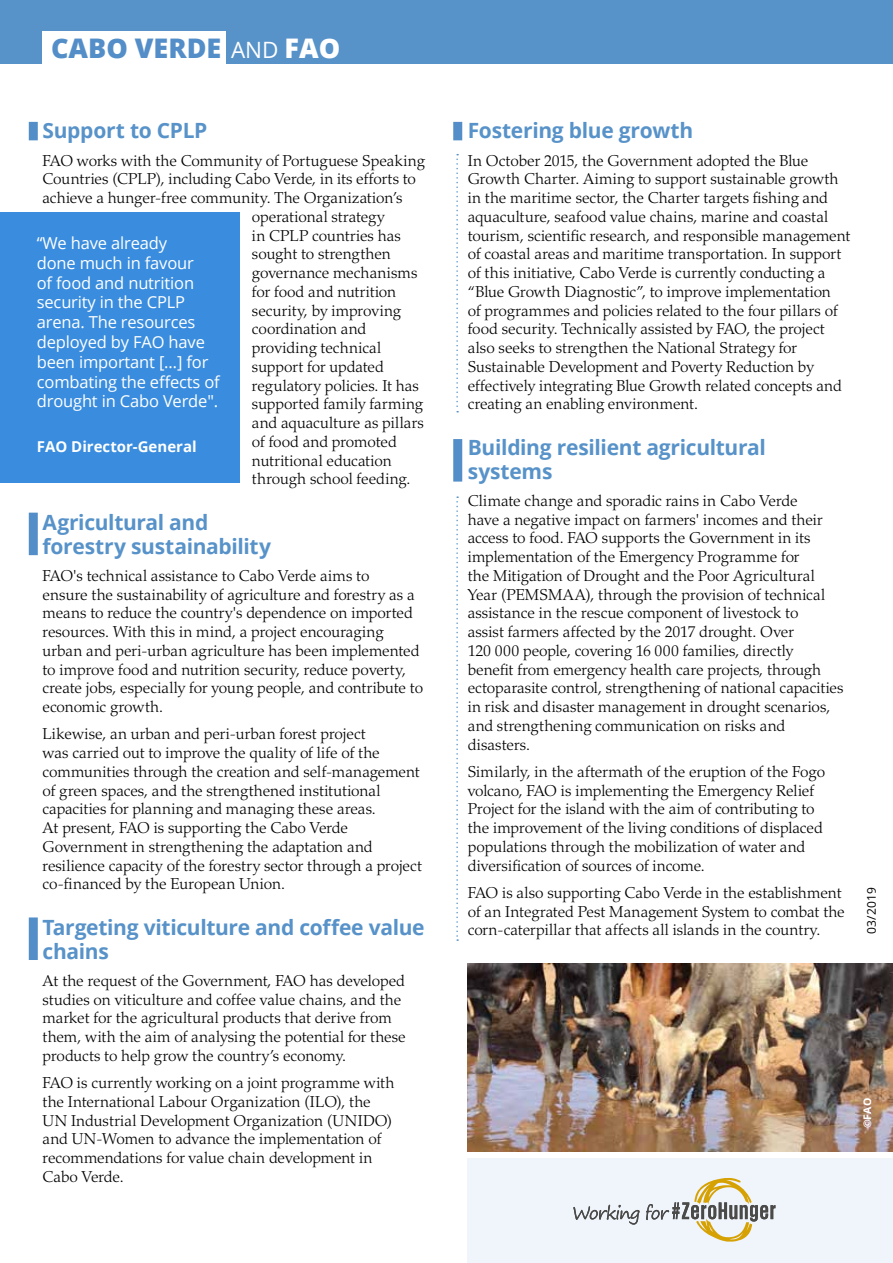
<style>
.page{position:relative;width:893px;height:1263px;background:#fff}
.page>*{position:absolute;margin:0;border:0;box-sizing:border-box;transform-origin:0 0}
.t1{font:800 27px "Open Sans";color:#548ec8}
.t2{font:700 21px/24px "Open Sans";letter-spacing:-.015em;color:#5792c9}
.t3{font:16.5px/19.8px "Open Sans";letter-spacing:-.01em;color:#fff}
.t4{font:300 15.75px/18.8px "Palatino LT Std";letter-spacing:-.005em;color:#000}
.t5{font:700 15px "Open Sans";color:#fff}
.t6{font:12px "Open Sans";letter-spacing:.015em;color:#000}
.t7{font:700 10.5px "Open Sans";color:#fff}
.s1{font-weight:400;font-size:22.5px;color:#fff}
.s2{color:#fff}
</style>
<div class="page">
<img style="left:468px;top:963px;width:425px;height:188px">
<div style="left:468px;top:1158px;width:425px;height:105px;background:#f0f4fb"></div>
<div style="left:0;top:0;width:893px;height:64px;background:#5792c9"></div>
<div style="left:43px;top:31px;width:183px;height:55px;background:#fff"></div>
<svg style="left:573px;top:1205px;width:67px;height:19px"></svg>
<svg style="left:646px;top:1178px;width:129px;height:64px"></svg>
<div style="left:0;top:213px;width:239px;height:270px;background:#3a8dde"></div>
<svg style="left:456px;top:154px;width:2px;height:258px"></svg>
<div style="left:29px;top:122px;width:9px;height:18px;background:#548ec8"></div>
<div style="left:453px;top:122px;width:9px;height:18px;background:#548ec8"></div>
<div style="left:29px;top:513px;width:9px;height:42px;background:#548ec8"></div>
<div style="left:29px;top:917px;width:9px;height:43px;background:#548ec8"></div>
<div style="left:453px;top:439px;width:9px;height:43px;background:#548ec8"></div>
<svg style="left:456px;top:496px;width:2px;height:445px"></svg>
<h1 class="t1" style="left:51px;top:28px;width:291px">CABO VERDE <span class="s1">AND</span> <span class="s2">FAO</span></h1>
<h2 class="t2" style="left:43px;top:118px;width:166px">Support to CPLP</h2>
<p class="t4" style="left:43px;top:151px;width:384px">FAO works with the Community of Portuguese Speaking</p>
<p class="t4" style="left:43px;top:170px;width:375px">Countries (CPLP), including Cabo Verde, in its efforts to</p>
<p class="t4" style="left:43px;top:189px;width:361px">achieve a hunger-free community. The Organization’s</p>
<p class="t4" style="left:252px;top:207px;width:134px">operational strategy</p>
<p class="t4" style="left:252px;top:226px;width:151px">in CPLP countries has</p>
<p class="t4" style="left:252px;top:245px;width:140px">sought to strengthen</p>
<p class="t4" style="left:252px;top:264px;width:167px">governance mechanisms</p>
<p class="t4" style="left:252px;top:282px;width:146px">for food and nutrition</p>
<p class="t4" style="left:252px;top:301px;width:151px">security, by improving</p>
<p class="t4" style="left:252px;top:320px;width:116px">coordination and</p>
<p class="t4" style="left:252px;top:339px;width:131px">providing technical</p>
<p class="t4" style="left:252px;top:357px;width:133px">support for updated</p>
<p class="t4" style="left:252px;top:376px;width:169px">regulatory policies. It has</p>
<p class="t4" style="left:252px;top:395px;width:173px">supported family farming</p>
<p class="t4" style="left:252px;top:414px;width:173px">and aquaculture as pillars</p>
<p class="t4" style="left:252px;top:432px;width:146px">of food and promoted</p>
<p class="t4" style="left:252px;top:451px;width:141px">nutritional education</p>
<p class="t4" style="left:252px;top:470px;width:160px">through school feeding.</p>
<h2 class="t2" style="left:43px;top:509px;width:230px">Agricultural and forestry sustainability</h2>
<p class="t4" style="left:43px;top:566px;width:382px">FAO's technical assistance to Cabo Verde aims to<br>ensure the sustainability of agriculture and forestry as a means to reduce the country's dependence on imported resources. With this in mind, a project encouraging urban and peri-urban agriculture has been implemented to improve food and nutrition security, reduce poverty, create jobs, especially for young people, and contribute to economic growth.</p>
<p class="t4" style="left:43px;top:725px;width:381px">Likewise, an urban and peri-urban forest project<br>was carried out to improve the quality of life of the communities through the creation and self-management of green spaces, and the strengthened institutional capacities for planning and managing these areas.<br>At present, FAO is supporting the Cabo Verde Government in strengthening the adaptation and resilience capacity of the forestry sector through a project co-financed by the European Union.</p>
<h2 class="t2" style="left:43px;top:914px;width:384px">Targeting viticulture and coffee value chains</h2>
<p class="t4" style="left:43px;top:971px;width:365px">At the request of the Government, FAO has developed studies on viticulture and coffee value chains, and the market for the agricultural products that derive from them, with the aim of analysing the potential for these products to help grow the country’s economy.</p>
<p class="t4" style="left:43px;top:1074px;width:353px">FAO is currently working on a joint programme with the International Labour Organization (ILO), the UN Industrial Development Organization (UNIDO) and UN-Women to advance the implementation of recommendations for value chain development in Cabo Verde.</p>
<p class="t3" style="left:37px;top:233px;width:184px">“We have already<br>done much in favour<br>of food and nutrition security in the CPLP arena. The resources deployed by FAO have been important […] for combating the effects of drought in Cabo Verde".</p>
<p class="t5" style="left:37px;top:436px;width:161px">FAO Director-General</p>
<h2 class="t2" style="left:468px;top:118px;width:227px">Fostering blue growth</h2>
<p class="t4" style="left:468px;top:151px;width:384px">In October 2015, the Government adopted the Blue Growth Charter. Aiming to support sustainable growth in the maritime sector, the Charter targets fishing and aquaculture, seafood value chains, marine and coastal tourism, scientific research, and responsible management of coastal areas and maritime transportation. In support of this initiative, Cabo Verde is currently conducting a “Blue Growth Diagnostic”, to improve implementation<br>of programmes and policies related to the four pillars of food security. Technically assisted by FAO, the project also seeks to strengthen the National Strategy for Sustainable Development and Poverty Reduction by effectively integrating Blue Growth related concepts and creating an enabling environment.</p>
<h2 class="t2" style="left:468px;top:434px;width:299px">Building resilient agricultural systems</h2>
<p class="t4" style="left:468px;top:491px;width:377px">Climate change and sporadic rains in Cabo Verde<br>have a negative impact on farmers' incomes and their access to food. FAO supports the Government in its implementation of the Emergency Programme for<br>the Mitigation of Drought and the Poor Agricultural Year (PEMSMAA), through the provision of technical assistance in the rescue component of livestock to<br>assist farmers affected by the 2017 drought. Over<br>120 000 people, covering 16 000 families, directly<br>benefit from emergency health care projects, through ectoparasite control, strengthening of national capacities in risk and disaster management in drought scenarios, and strengthening communication on risks and disasters.</p>
<p class="t4" style="left:468px;top:762px;width:359px">Similarly, in the aftermath of the eruption of the Fogo volcano, FAO is implementing the Emergency Relief Project for the island with the aim of contributing to the improvement of the living conditions of displaced populations through the mobilization of water and diversification of sources of income.</p>
<p class="t4" style="left:468px;top:883px;width:379px">FAO is also supporting Cabo Verde in the establishment of an Integrated Pest Management System to combat the corn-caterpillar that affects all islands in the country.</p>
<p class="t6" style="left:863px;top:934px;width:48px;rotate:-90deg">03/2019</p>
<p class="t7" style="left:860px;top:1128px;width:32px;rotate:-90deg">©FAO</p>
</div>
